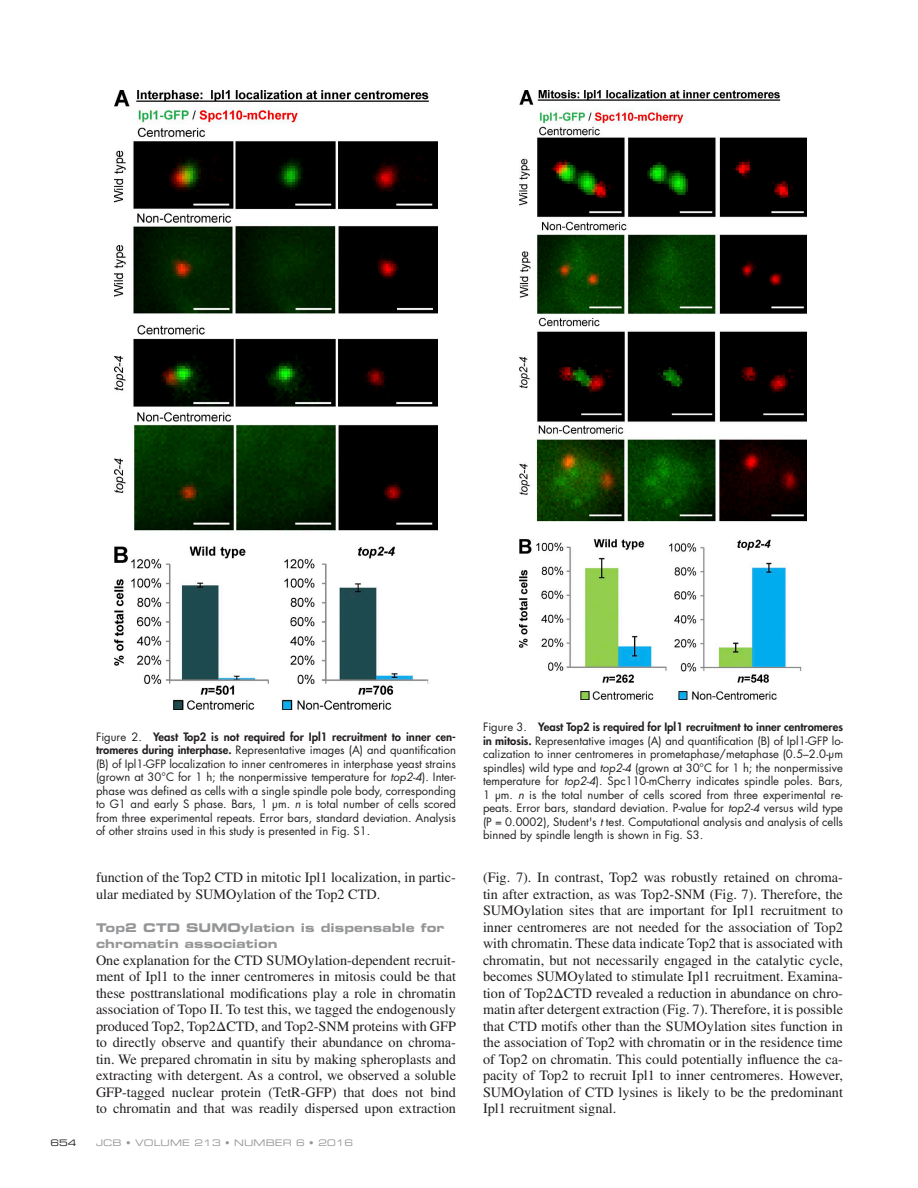
<style>
.page{position:relative;width:918px;height:1188px;background:#fff}
.page>*{position:absolute;margin:0;border:0;box-sizing:border-box;transform-origin:0 0}
.t1{font:14.25px/16.5px "Times LT Std";color:#231f20;text-align:justify}
.t2{font:12px/16.5px "Eurostile LT Std Bold Ex 2";letter-spacing:.005em;color:#949698}
.t3{font:11.25px/13.5px "Futura Std";color:#231f20;text-align:justify}
.t4{font:9px "Eurostile LT Std Ex 2";letter-spacing:.01em;color:#949698}
.t5{font:9px "Eurostile LT Std Ex 2";color:#231f20}
.s1{font-weight:800}
.s2{font-style:italic}
.s3{font-family:"STIX General"}
</style>
<div class="page">
<img style="left:114px;top:90px;width:324px;height:619px">
<img style="left:519px;top:90px;width:288px;height:610px">
<p class="t3" style="left:96px;top:730px;width:362px">Figure 2. <span class="s1">Yeast Top2 is not required for Ipl1 recruitment to inner cen&shy;tromeres during interphase.</span> Representative images (A) and quantification (B) of Ipl1-GFP localization to inner centromeres in interphase yeast strains (grown at 30°C for 1 h; the nonpermissive temperature for <span class="s2">top2-4</span>). Inter&shy;phase was defined as cells with a single spindle pole body, corresponding to G1 and early S phase. Bars, 1 µm. <span class="s2">n</span> is total number of cells scored from three experimental repeats. Error bars, standard deviation. Analysis of other strains used in this study is presented in Fig. S1.</p>
<p class="t3" style="left:483px;top:721px;width:362px">Figure 3. <span class="s1">Yeast Top2 is required for Ipl1 recruitment to inner centromeres in mitosis.</span> Representative images (A) and quantification (B) of Ipl1-GFP lo&shy;calization to inner centromeres in prometaphase/metaphase (0.5–2.0-µm spindles) wild type and <span class="s2">top2-4</span> (grown at 30°C for 1 h; the nonpermissive temperature for <span class="s2">top2-4</span>). Spc110-mCherry indicates spindle poles. Bars, 1 µm. <span class="s2">n</span> is the total number of cells scored from three experimental re&shy;peats. Error bars, standard deviation. P-value for <span class="s2">top2-4</span> versus wild type (P = 0.0002), Student's <span class="s2">t</span> test. Computational analysis and analysis of cells binned by spindle length is shown in Fig. S3.</p>
<p class="t1" style="left:96px;top:869px;width:362px">function of the Top2 CTD in mitotic Ipl1 localization, in partic&shy;ular mediated by SUMOylation of the Top2 CTD.</p>
<p class="t2" style="left:96px;top:919px;width:350px">Top2 CTD SUMOylation is dispensable for chromatin association</p>
<p class="t1" style="left:96px;top:951px;width:362px">One explanation for the CTD SUMOylation-dependent recruit&shy;ment of Ipl1 to the inner centromeres in mitosis could be that these posttranslational modifications play a role in chromatin association of Topo II. To test this, we tagged the endogenously produced Top2, Top2<span class="s3">Δ</span>CTD, and Top2-SNM proteins with GFP to directly observe and quantify their abundance on chroma&shy;tin. We prepared chromatin in situ by making spheroplasts and extracting with detergent. As a control, we observed a soluble GFP-tagged nuclear protein (TetR-GFP) that does not bind to chromatin and that was readily dispersed upon extraction</p>
<p class="t5" style="left:50px;top:1136px;width:28px">654</p>
<p class="t4" style="left:96px;top:1136px;width:259px">JCB • VOLUME 213 • NUMBER 6 • 2016</p>
<p class="t1" style="left:483px;top:869px;width:362px">(Fig. 7). In contrast, Top2 was robustly retained on chroma&shy;tin after extraction, as was Top2-SNM (Fig. 7). Therefore, the SUMOylation sites that are important for Ipl1 recruitment to inner centromeres are not needed for the association of Top2 with chromatin. These data indicate Top2 that is associated with chromatin, but not necessarily engaged in the catalytic cycle, becomes SUMOylated to stimulate Ipl1 recruitment. Examina&shy;tion of Top2<span class="s3">Δ</span>CTD revealed a reduction in abundance on chro&shy;matin after detergent extraction (Fig. 7). Therefore, it is possible that CTD motifs other than the SUMOylation sites function in the association of Top2 with chromatin or in the residence time of Top2 on chromatin. This could potentially influence the ca&shy;pacity of Top2 to recruit Ipl1 to inner centromeres. However, SUMOylation of CTD lysines is likely to be the predominant Ipl1 recruitment signal.</p>
</div>
